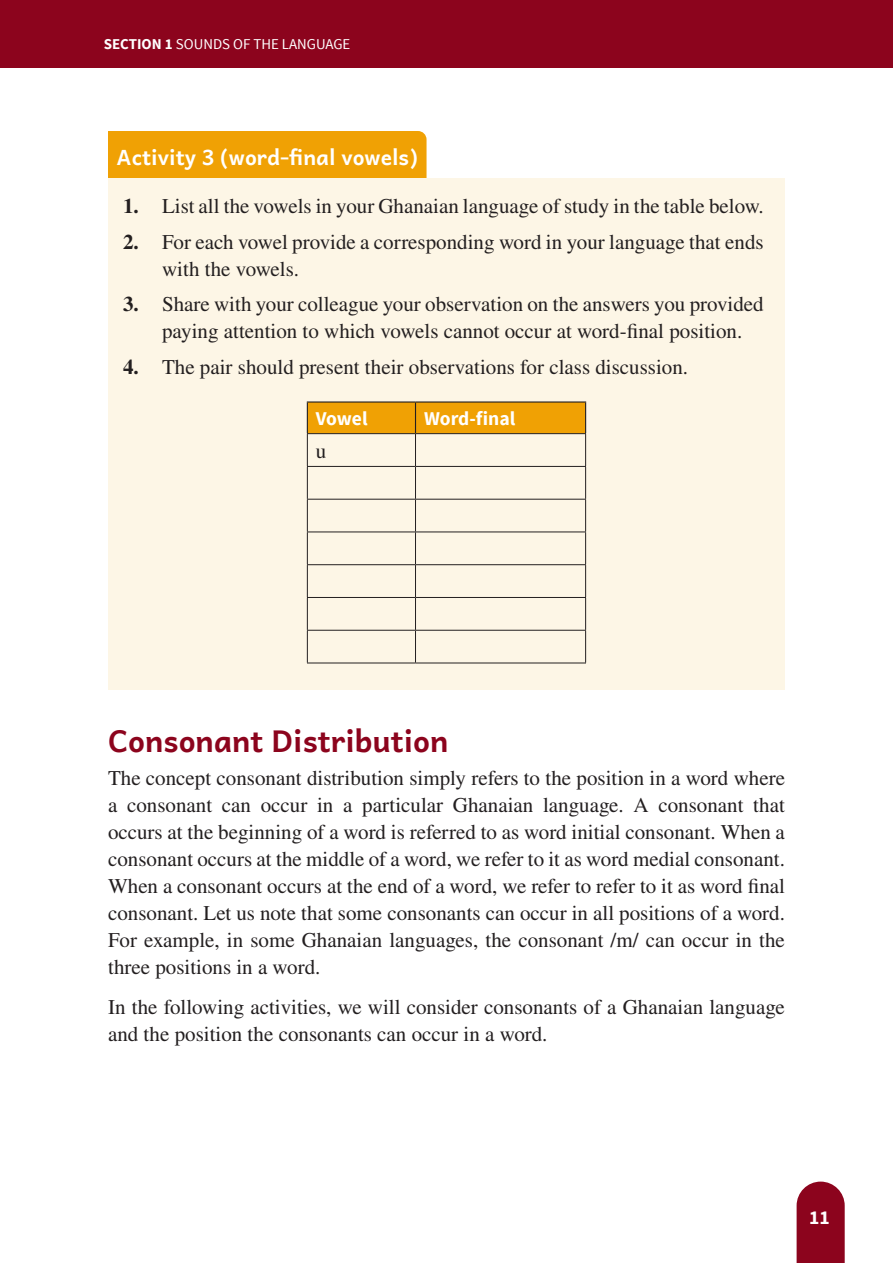
<style>
.page{position:relative;width:893px;height:1263px;background:#fff}
.page>*{position:absolute;margin:0;border:0;box-sizing:border-box;transform-origin:0 0}
.Heading_2{font:700 30px "Andika";color:#8c041d}
.Body{font:21px/27px "STIX General";color:#231f20;text-align:justify}
.Activity_indent{font:21px/27px "STIX General";color:#231f20}
.Activity_Heading{font:700 21px "Andika";color:#fff}
.Table_text_content{font:21px "STIX General";color:#231f20}
.Table_text_heading{font:700 19.5px "Source Sans Pro";color:#fff}
.t1{font:15px "Source Sans Pro";color:#fff}
.s1{font-weight:700}
</style>
<div class="page">
<div style="left:0;top:0;width:893px;height:68px;background:#8c041d"></div>
<svg style="left:797px;top:1181px;width:48px;height:82px;background:#94162d"></svg>
<div style="left:108px;top:131px;width:319px;height:47px;background:#f0a104"></div>
<div style="left:108px;top:178px;width:677px;height:49px;background:#fdf6e6"></div>
<div style="left:108px;top:213px;width:677px;height:77px;background:#fdf6e6"></div>
<div style="left:108px;top:276px;width:677px;height:76px;background:#fdf6e6"></div>
<div style="left:108px;top:338px;width:677px;height:50px;background:#fdf6e6"></div>
<div style="left:108px;top:370px;width:677px;height:320px;background:#fdf6e6"></div>
<div style="left:308px;top:403px;width:277px;height:30px;background:#f0a104"></div>
<hr style="left:415px;top:403px;width:1px;height:30px;background:#231f20">
<hr style="left:415px;top:434px;width:1px;height:32px;background:#231f20">
<hr style="left:307px;top:466px;width:108px;height:1px;background:#231f20">
<hr style="left:415px;top:466px;width:171px;height:1px;background:#231f20">
<hr style="left:415px;top:467px;width:1px;height:32px;background:#231f20">
<hr style="left:307px;top:499px;width:108px;height:1px;background:#231f20">
<hr style="left:415px;top:499px;width:171px;height:1px;background:#231f20">
<hr style="left:415px;top:500px;width:1px;height:32px;background:#231f20">
<hr style="left:307px;top:532px;width:108px;height:1px;background:#231f20">
<hr style="left:415px;top:532px;width:171px;height:1px;background:#231f20">
<hr style="left:415px;top:532px;width:1px;height:32px;background:#231f20">
<hr style="left:307px;top:564px;width:108px;height:1px;background:#231f20">
<hr style="left:415px;top:564px;width:171px;height:1px;background:#231f20">
<hr style="left:415px;top:565px;width:1px;height:32px;background:#231f20">
<hr style="left:307px;top:597px;width:108px;height:1px;background:#231f20">
<hr style="left:415px;top:597px;width:171px;height:1px;background:#231f20">
<hr style="left:415px;top:598px;width:1px;height:32px;background:#231f20">
<hr style="left:307px;top:630px;width:108px;height:1px;background:#231f20">
<hr style="left:415px;top:630px;width:171px;height:1px;background:#231f20">
<hr style="left:415px;top:631px;width:1px;height:32px;background:#231f20">
<hr style="left:307px;top:401px;width:108px;height:2px;background:#231f20">
<hr style="left:307px;top:403px;width:1px;height:30px;background:#231f20">
<hr style="left:415px;top:401px;width:171px;height:2px;background:#231f20">
<hr style="left:585px;top:403px;width:1px;height:30px;background:#231f20">
<hr style="left:307px;top:433px;width:108px;height:1px;background:#231f20">
<hr style="left:307px;top:434px;width:1px;height:32px;background:#231f20">
<hr style="left:415px;top:433px;width:171px;height:1px;background:#231f20">
<hr style="left:585px;top:434px;width:1px;height:32px;background:#231f20">
<hr style="left:307px;top:467px;width:1px;height:32px;background:#231f20">
<hr style="left:585px;top:467px;width:1px;height:32px;background:#231f20">
<hr style="left:307px;top:500px;width:1px;height:32px;background:#231f20">
<hr style="left:585px;top:500px;width:1px;height:32px;background:#231f20">
<hr style="left:307px;top:532px;width:1px;height:32px;background:#231f20">
<hr style="left:585px;top:532px;width:1px;height:32px;background:#231f20">
<hr style="left:307px;top:565px;width:1px;height:32px;background:#231f20">
<hr style="left:585px;top:565px;width:1px;height:32px;background:#231f20">
<hr style="left:307px;top:598px;width:1px;height:32px;background:#231f20">
<hr style="left:585px;top:598px;width:1px;height:32px;background:#231f20">
<hr style="left:307px;top:631px;width:1px;height:32px;background:#231f20">
<hr style="left:585px;top:631px;width:1px;height:32px;background:#231f20">
<hr style="left:307px;top:663px;width:108px;height:1px;background:#231f20">
<hr style="left:415px;top:663px;width:171px;height:1px;background:#231f20">
<p class="t1" style="left:104px;top:35px;width:248px"><span class="s1">SECTION 1</span> SOUNDS OF THE LANGUAGE</p>
<p class="Activity_Heading" style="left:117px;top:146px;width:303px">Activity 3 (word-final vowels)</p>
<p class="Activity_indent" style="left:123px;top:194px;width:642px"><span class="s1">1.</span> List all the vowels in your Ghanaian language of study in the table below.</p>
<p class="Activity_indent" style="left:162px;top:229px;width:603px;text-indent:-39px"><span class="s1">2.</span> For each vowel provide a corresponding word in your language that ends with the vowels.</p>
<p class="Activity_indent" style="left:162px;top:292px;width:603px;text-indent:-39px"><span class="s1">3.</span> Share with your colleague your observation on the answers you provided paying attention to which vowels cannot occur at word-final position.</p>
<p class="Activity_indent" style="left:123px;top:354px;width:567px"><span class="s1">4.</span> The pair should present their observations for class discussion.</p>
<p class="Table_text_heading" style="left:316px;top:406px;width:53px">Vowel</p>
<p class="Table_text_heading" style="left:424px;top:406px;width:93px">Word-final</p>
<p class="Table_text_content" style="left:316px;top:436px;width:12px">u</p>
<p class="Heading_2" style="left:108px;top:724px;width:342px">Consonant Distribution</p>
<p class="Body" style="left:108px;top:765px;width:679px">The concept consonant distribution simply refers to the position in a word where a consonant can occur in a particular Ghanaian language. A consonant that occurs at the beginning of a word is referred to as word initial consonant. When a consonant occurs at the middle of a word, we refer to it as word medial consonant.<br>When a consonant occurs at the end of a word, we refer to refer to it as word final consonant. Let us note that some consonants can occur in all positions of a word.<br>For example, in some Ghanaian languages, the consonant /m/ can occur in the three positions in a word.</p>
<p class="Body" style="left:108px;top:994px;width:678px">In the following activities, we will consider consonants of a Ghanaian language and the position the consonants can occur in a word.</p>
<p class="Table_text_heading" style="left:809px;top:1205px;width:22px">11</p>
</div>
